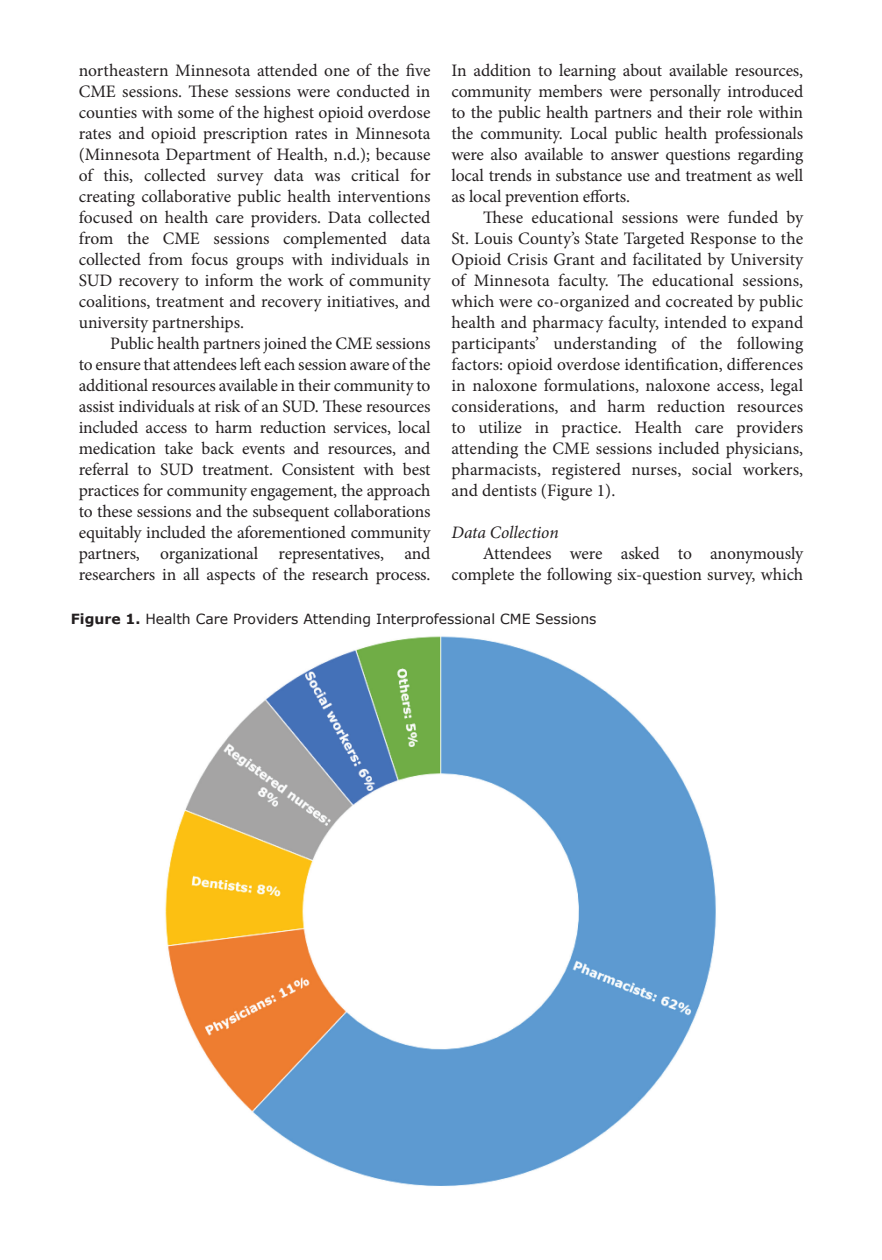
<style>
.page{position:relative;width:882px;height:1260px;background:#fff}
.page>*{position:absolute;margin:0;border:0;box-sizing:border-box;transform-origin:0 0}
.t1{font:17.5px/21px "Minion Pro";letter-spacing:-.005em;color:#231f20;text-align:justify}
.t2{font:italic 17.5px "Minion Pro";letter-spacing:-.005em;color:#231f20}
.t3{font:14px "Verdana";color:#231f20}
.s1{color:#fff}
.s2{font-weight:700}
</style>
<div class="page">
<img style="left:165px;top:636px;width:551px;height:550px">
<p class="t1" style="left:79px;top:60px;width:353px">northeastern Minnesota attended one of the five CME sessions. These sessions were conducted in counties with some of the highest opioid overdose rates and opioid prescription rates in Minnesota (Minnesota Department of Health, n.d.); because of this, collected survey data was critical for creating collaborative public health interventions focused on health care providers. Data collected from the CME sessions complemented data collected from focus groups with individuals in SUD recovery to inform the work of community coalitions, treatment and recovery initiatives, and university partnerships.</p>
<p class="t1" style="left:79px;top:333px;width:353px;text-indent:32px">Public health partners joined the CME sessions to ensure that attendees left each session aware of the additional resources available in their community to assist individuals at risk of an SUD. These resources included access to harm reduction services, local medication take back events and resources, and referral to SUD treatment. Consistent with best practices for community engagement, the approach to these sessions and the subsequent collaborations equitably included the aforementioned community partners, organizational representatives, and researchers in all aspects of the research process.</p>
<p class="t1" style="left:452px;top:60px;width:353px">In addition to learning about available resources, community members were personally introduced to the public health partners and their role within the community. Local public health professionals were also available to answer questions regarding local trends in substance use and treatment as well as local prevention efforts.</p>
<p class="t1" style="left:452px;top:207px;width:353px;text-indent:32px">These educational sessions were funded by St. Louis County’s State Targeted Response to the Opioid Crisis Grant and facilitated by University of Minnesota faculty. The educational sessions, which were co-organized and cocreated by public health and pharmacy faculty, intended to expand participants’ understanding of the following factors: opioid overdose identification, differences in naloxone formulations, naloxone access, legal considerations, and harm reduction resources to utilize in practice. Health care providers attending the CME sessions included physicians, pharmacists, registered nurses, social workers, and dentists (<span class="s1">Figure</span> 1).</p>
<p class="t2" style="left:451px;top:520px;width:109px">Data Collection</p>
<p class="t1" style="left:451px;top:543px;width:353px;text-align:right">Attendees were asked to anonymously complete the following six-question survey, which</p>
<p class="t3" style="left:71px;top:609px;width:527px"><span class="s2">Figure 1.</span> Health Care Providers Attending Interprofessional CME Sessions</p>
</div>
